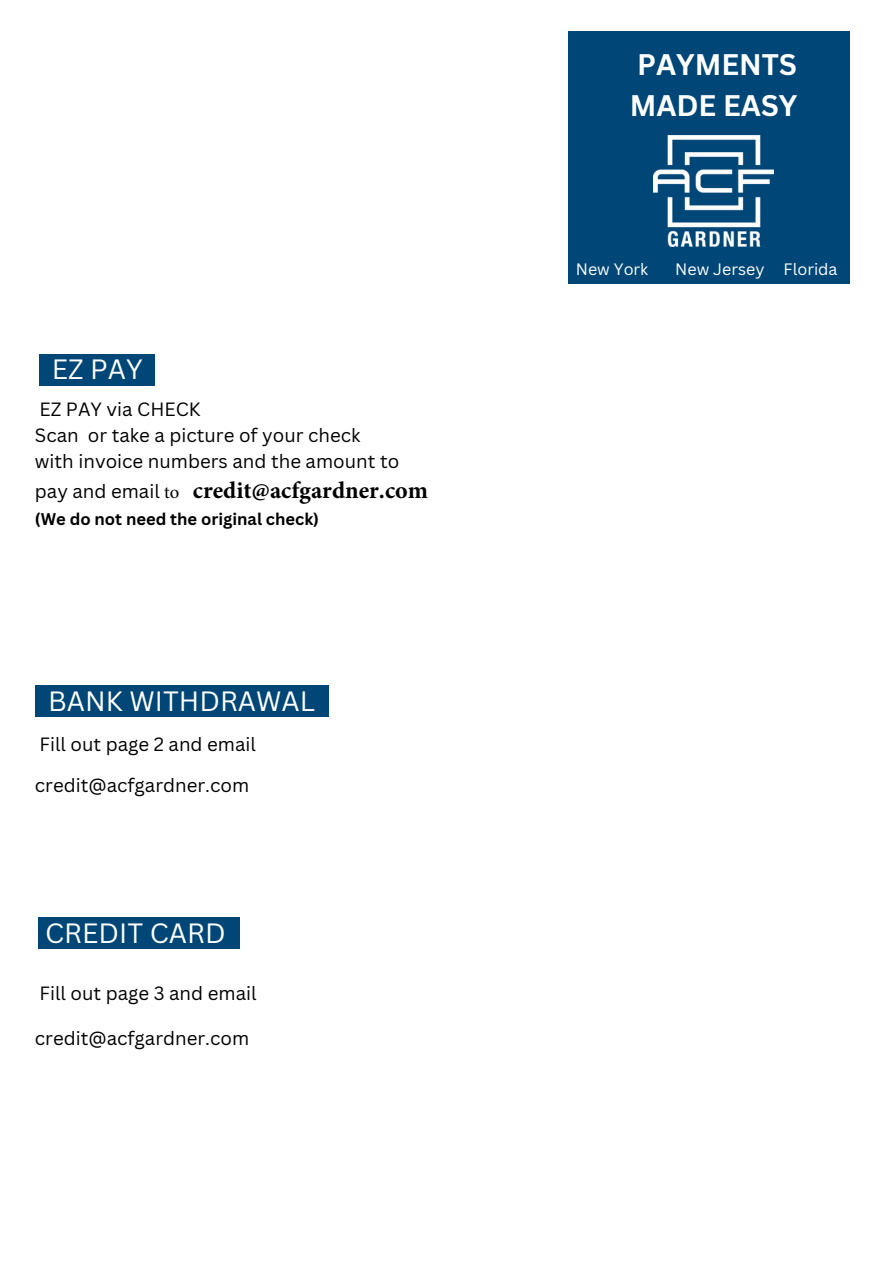
<style>
.page{position:relative;width:893px;height:1264px;background:#fff}
.page>*{position:absolute;margin:0;border:0;box-sizing:border-box;transform-origin:0 0}
.t1{font:700 28.95px/40.5px "Canva Sans";color:#fff}
.t2{font:27.15px "Canva Sans";color:#fff}
.t3{font:700 24px "Minion Pro";color:#000}
.t4{font:18.75px/25.8px "Canva Sans";color:#000}
.t5{font:700 16.5px "Canva Sans";color:#000}
.t6{font:16.05px "Canva Sans";color:#fff}
.s1{font-family:"Canva Sans";font-weight:400;font-size:18.75px}
.s2{font-weight:400;font-size:18.75px}
</style>
<div class="page">
<div style="left:568px;top:31px;width:282px;height:252px;background:#004677"></div>
<div style="left:40px;top:354px;width:115px;height:31px;background:#004677"></div>
<div style="left:35px;top:685px;width:293px;height:32px;background:#004677"></div>
<div style="left:38px;top:917px;width:201px;height:31px;background:#004677"></div>
<img style="left:653px;top:135px;width:120px;height:112px">
<h2 class="t2" style="left:52px;top:350px;width:92px">EZ PAY</h2>
<p class="t4" style="left:35px;top:396px;width:366px">EZ PAY via CHECK<br>Scan or take a picture of your check with invoice numbers and the amount to</p>
<p class="t3" style="left:35px;top:474px;width:394px"><span class="s1">pay and email</span> <span class="s2">to</span> credit@acfgardner.com</p>
<p class="t5" style="left:35px;top:507px;width:285px">(We do not need the original check)</p>
<h2 class="t2" style="left:48px;top:681px;width:268px">BANK WITHDRAWAL</h2>
<p class="t4" style="left:35px;top:724px;width:222px;line-height:40.5px">Fill out page 2 and email credit@acfgardner.com</p>
<h2 class="t2" style="left:45px;top:913px;width:182px">CREDIT CARD</h2>
<p class="t4" style="left:39px;top:979px;width:218px">Fill out page 3 and email</p>
<p class="t4" style="left:35px;top:1024px;width:216px">credit@acfgardner.com</p>
<h1 class="t1" style="left:629px;top:44px;width:169px">PAYMENTS<br>MADE EASY</h1>
<p class="t6" style="left:575px;top:258px;width:74px">New York</p>
<p class="t6" style="left:675px;top:258px;width:164px">New Jersey Florida</p>
</div>
